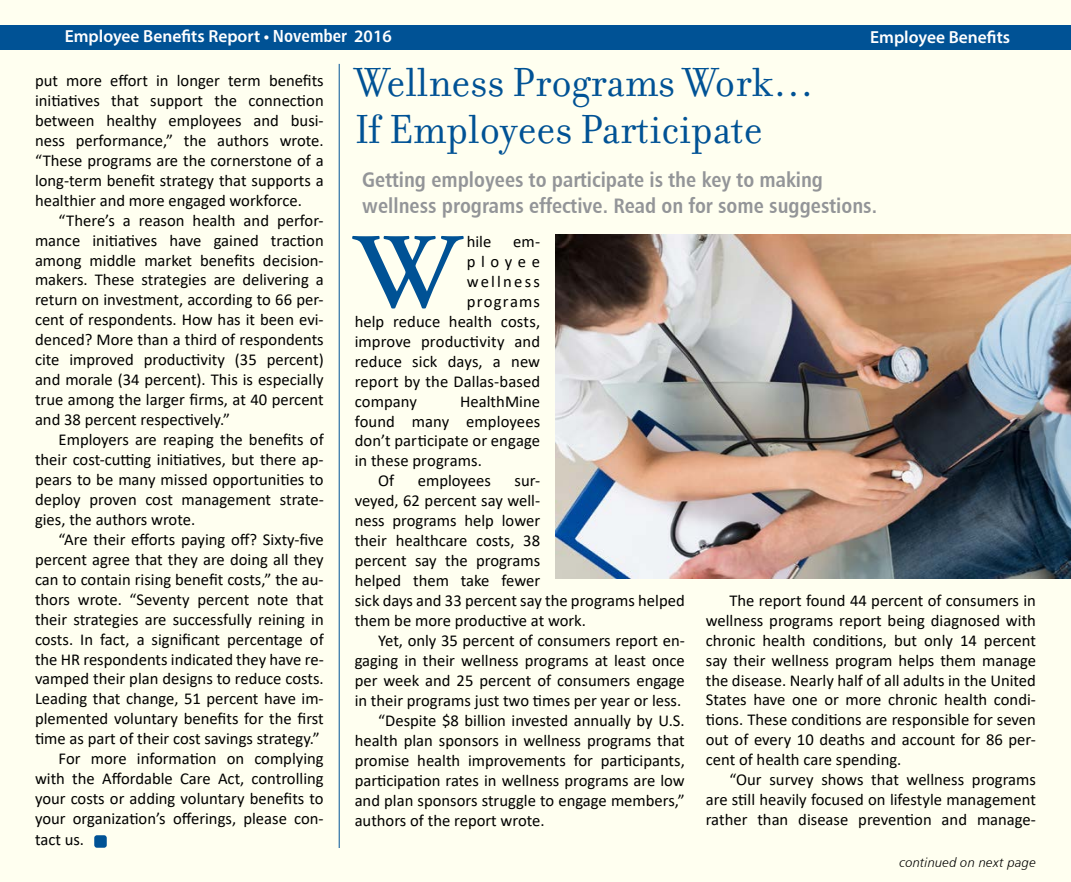
<style>
.page{position:relative;width:1071px;height:882px;background:#fff}
.page>*{position:absolute;margin:0;border:0;box-sizing:border-box;transform-origin:0 0}
.t1{font:600 106.92px "Adobe Garamond Pro";color:#005295}
.t2{font:43.75px/47.2px "Filosofia";color:#005295}
.t3{font:21px/25.2px "Humanist 777 BT Bold Condensed B";color:#939598}
.t4{font:600 17.5px "Myriad Pro";color:#fff}
.t5{font:16.62px/19.9px "Calibri";color:#000;text-align:justify}
.t6{font:16.62px "Calibri";letter-spacing:.135em;color:#000}
.t7{font:16.62px "Calibri";letter-spacing:.075em;color:#000}
.t8{font:13.12px "Humanist 777 BT Light Italic B";letter-spacing:.015em;color:#000}
.s1{font-family:"Humanist 777 BT Bold Condensed B";font-weight:400}
</style>
<div class="page">
<div style="left:1px;top:1px;width:1070px;height:881px;background:#fffff0"></div>
<div style="left:0;top:25px;width:1071px;height:24px;background:#005295"></div>
<hr style="left:339px;top:64px;width:1px;height:784px;background:#005295">
<div style="left:94px;top:835px;width:13px;height:13px;background:#005295;border-radius:3px"></div>
<img style="left:556px;top:234px;width:515px;height:345px">
<p class="t4" style="left:65px;top:25px;width:329px">Employee Benefits Report • <span class="s1">November</span> 2016</p>
<p class="t4" style="left:870px;top:26px;width:141px">Employee Benefits</p>
<p class="t5" style="left:35px;top:71px;width:290px">put more effort in longer term benefits initiatives that support the connection between healthy employees and busi&shy;ness performance,” the authors wrote. “These programs are the cornerstone of a long-term benefit strategy that supports a healthier and more engaged workforce.</p>
<p class="t5" style="left:35px;top:211px;width:290px;text-indent:24px">“There’s a reason health and perfor&shy;mance initiatives have gained traction among middle market benefits decision&shy;makers. These strategies are delivering a return on investment, according to 66 per&shy;cent of respondents. How has it been evi&shy;denced? More than a third of respondents cite improved productivity (35 percent) and morale (34 percent). This is especially true among the larger firms, at 40 percent and 38 percent respectively.”</p>
<p class="t5" style="left:35px;top:430px;width:290px;text-indent:24px">Employers are reaping the benefits of their cost-cutting initiatives, but there ap&shy;pears to be many missed opportunities to deploy proven cost management strate&shy;gies, the authors wrote.</p>
<p class="t5" style="left:59px;top:530px;width:267px">“Are their efforts paying off? Sixty-five</p>
<p class="t5" style="left:35px;top:550px;width:290px">percent agree that they are doing all they</p>
<p class="t5" style="left:35px;top:570px;width:290px">can to contain rising benefit costs,” the au-</p>
<p class="t5" style="left:35px;top:590px;width:290px">thors wrote. “Seventy percent note that</p>
<p class="t5" style="left:35px;top:610px;width:290px">their strategies are successfully reining in</p>
<p class="t5" style="left:35px;top:630px;width:290px">costs. In fact, a significant percentage of</p>
<p class="t5" style="left:35px;top:650px;width:290px">the HR respondents indicated they have re-</p>
<p class="t5" style="left:35px;top:670px;width:290px">vamped their plan designs to reduce costs.</p>
<p class="t5" style="left:35px;top:690px;width:290px">Leading that change, 51 percent have im-</p>
<p class="t5" style="left:35px;top:710px;width:290px">plemented voluntary benefits for the first</p>
<p class="t5" style="left:35px;top:730px;width:286px">time as part of their cost savings strategy.”</p>
<p class="t5" style="left:59px;top:749px;width:267px">For more information on complying</p>
<p class="t5" style="left:35px;top:769px;width:290px">with the Affordable Care Act, controlling</p>
<p class="t5" style="left:35px;top:789px;width:290px">your costs or adding voluntary benefits to</p>
<p class="t5" style="left:35px;top:809px;width:290px">your organization’s offerings, please con-</p>
<p class="t5" style="left:35px;top:830px;width:51px">tact us.</p>
<h2 class="t2" style="left:355px;top:59px;width:461px">Wellness Programs Work…<br>If Employees Participate</h2>
<p class="t3" style="left:362px;top:167px;width:516px">Getting employees to participate is the key to making wellness programs effective. Read on for some suggestions.</p>
<h1 class="t1" style="left:355px;top:211px;width:105px">W</h1>
<p class="t5" style="left:467px;top:232px;width:26px">hile</p>
<p class="t5" style="left:513px;top:232px;width:28px">em-</p>
<p class="t5" style="left:467px;top:252px;width:75px">ployee</p>
<p class="t6" style="left:467px;top:270px;width:75px">wellness</p>
<p class="t7" style="left:467px;top:290px;width:75px">programs</p>
<p class="t5" style="left:355px;top:312px;width:187px">help reduce health costs,</p>
<p class="t5" style="left:355px;top:332px;width:187px">improve productivity and</p>
<p class="t5" style="left:355px;top:352px;width:187px">reduce sick days, a new</p>
<p class="t5" style="left:355px;top:372px;width:187px">report by the Dallas-based</p>
<p class="t5" style="left:355px;top:392px;width:64px">company</p>
<p class="t5" style="left:460px;top:392px;width:82px">HealthMine</p>
<p class="t5" style="left:355px;top:412px;width:187px">found many employees</p>
<p class="t5" style="left:355px;top:432px;width:187px">don’t participate or engage</p>
<p class="t5" style="left:355px;top:452px;width:129px">in these programs.</p>
<p class="t5" style="left:378px;top:472px;width:18px">Of</p>
<p class="t5" style="left:418px;top:472px;width:75px">employees</p>
<p class="t5" style="left:355px;top:472px;width:332px;text-align:left;text-indent:160px">sur-<br>veyed, 62 percent say well-<br>ness programs help lower<br>their healthcare costs, 38<br>percent say the programs<br>helped them take fewer<br>sick days and 33 percent say the programs helped them be more productive at work.</p>
<p class="t5" style="left:378px;top:631px;width:308px">Yet, only 35 percent of consumers report en-</p>
<p class="t5" style="left:355px;top:651px;width:332px">gaging in their wellness programs at least once</p>
<p class="t5" style="left:355px;top:671px;width:332px">per week and 25 percent of consumers engage</p>
<p class="t5" style="left:355px;top:691px;width:328px">in their programs just two times per year or less.</p>
<p class="t5" style="left:378px;top:711px;width:308px">“Despite $8 billion invested annually by U.S.</p>
<p class="t5" style="left:355px;top:731px;width:332px">health plan sponsors in wellness programs that</p>
<p class="t5" style="left:355px;top:751px;width:332px">promise health improvements for participants,</p>
<p class="t5" style="left:355px;top:771px;width:332px">participation rates in wellness programs are low</p>
<p class="t5" style="left:355px;top:791px;width:332px">and plan sponsors struggle to engage members,”</p>
<p class="t5" style="left:355px;top:811px;width:191px">authors of the report wrote.</p>
<p class="t5" style="left:706px;top:591px;width:332px;text-indent:24px">The report found 44 percent of consumers in wellness programs report being diagnosed with chronic health conditions, but only 14 percent say their wellness program helps them manage the disease. Nearly half of all adults in the United States have one or more chronic health condi&shy;tions. These conditions are responsible for seven out of every 10 deaths and account for 86 per&shy;cent of health care spending.</p>
<p class="t5" style="left:706px;top:770px;width:332px;text-indent:24px">“Our survey shows that wellness programs are still heavily focused on lifestyle management rather than disease prevention and manage-</p>
<p class="t8" style="left:900px;top:855px;width:138px">continued on next page</p>
</div>
